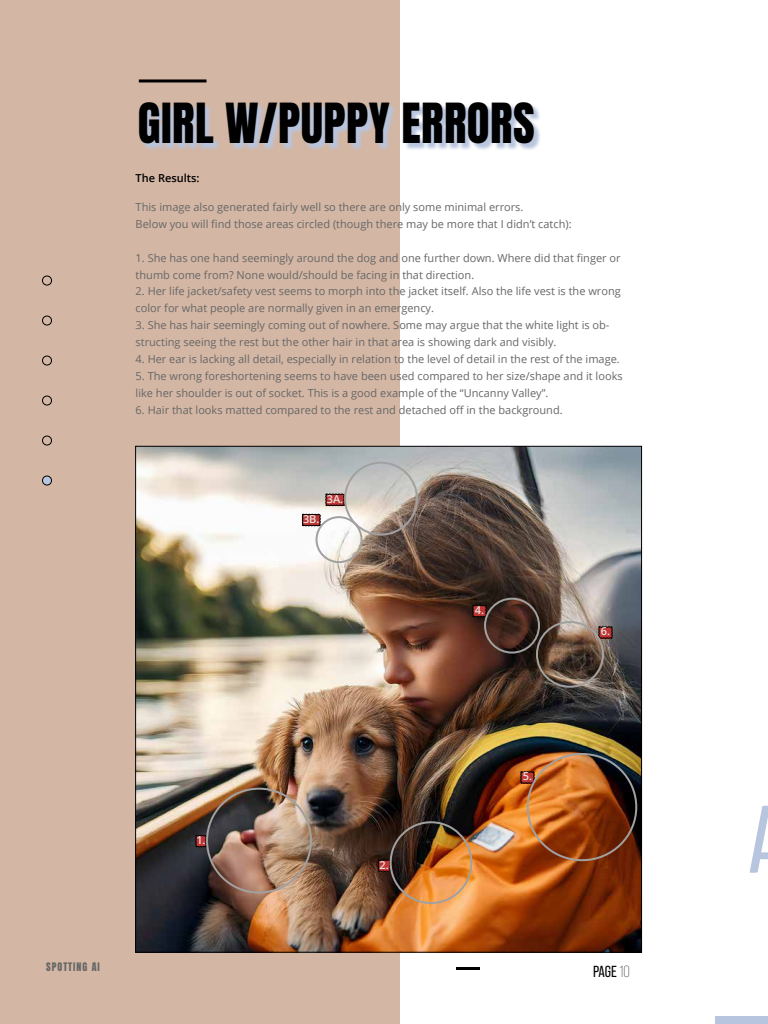
<style>
.page{position:relative;width:768px;height:1024px;background:#fff}
.page>*{position:absolute;margin:0;border:0;box-sizing:border-box;transform-origin:0 0}
.t1{font:95px "Bebas Neue";color:#b8c5de}
.t2{font:47px "Anton";letter-spacing:.01em;color:#000}
.t3{font:16px "Bebas Neue Pro";color:#000}
.t4{font:11px/17px "Open Sans";color:#676767}
.t5{font:600 11px "Open Sans";color:#e5e3e0}
.t6{font:600 11px "Open Sans";color:#000}
.t7{font:10px "Anton";letter-spacing:.1em;color:#676767}
.s1{font-weight:300}
</style>
<div class="page">
<div style="left:0;top:0;width:400px;height:1024px;background:#d3b6a4"></div>
<div style="left:42px;top:275px;width:10px;height:11px;border:1px solid #000;border-radius:50%"></div>
<div style="left:42px;top:316px;width:10px;height:10px;border:1px solid #000;border-radius:50%"></div>
<div style="left:42px;top:356px;width:10px;height:10px;border:1px solid #000;border-radius:50%"></div>
<div style="left:42px;top:396px;width:10px;height:10px;border:1px solid #000;border-radius:50%"></div>
<div style="left:42px;top:436px;width:10px;height:10px;border:1px solid #000;border-radius:50%"></div>
<div style="left:42px;top:476px;width:9px;height:9px;background:#b8c5de;border-radius:50%"></div>
<div style="left:42px;top:476px;width:10px;height:10px;border:1px solid #000;border-radius:50%"></div>
<svg style="left:142px;top:105px;width:398px;height:45px"></svg>
<img style="left:137px;top:448px;width:503px;height:503px">
<svg style="left:472px;top:605px;width:15px;height:12px"></svg>
<div style="left:484px;top:598px;width:56px;height:56px;border:2px solid #a1a1a1;border-radius:50%"></div>
<svg style="left:520px;top:771px;width:15px;height:13px"></svg>
<div style="left:527px;top:753px;width:110px;height:108px;border:2px solid #a1a1a1;border-radius:50%"></div>
<svg style="left:598px;top:626px;width:15px;height:13px"></svg>
<div style="left:536px;top:621px;width:68px;height:67px;border:2px solid #a1a1a1;border-radius:50%"></div>
<svg style="left:302px;top:514px;width:19px;height:12px"></svg>
<div style="left:316px;top:516px;width:47px;height:47px;border:2px solid #a1a1a1;border-radius:50%"></div>
<svg style="left:325px;top:494px;width:20px;height:12px"></svg>
<div style="left:344px;top:462px;width:74px;height:74px;border:2px solid #a1a1a1;border-radius:50%"></div>
<svg style="left:378px;top:860px;width:13px;height:12px"></svg>
<div style="left:390px;top:821px;width:82px;height:83px;border:2px solid #a1a1a1;border-radius:50%"></div>
<svg style="left:195px;top:835px;width:11px;height:12px"></svg>
<div style="left:206px;top:788px;width:106px;height:106px;border:2px solid #a1a1a1;border-radius:50%"></div>
<hr style="left:456px;top:967px;width:24px;height:3px;background:#000">
<hr style="left:139px;top:79px;width:68px;height:3px;background:#000">
<h2 class="t2" style="left:138px;top:99px;width:399px">GIRL W/PUPPY ERRORS</h2>
<p class="t6" style="left:136px;top:170px;width:65px">The Results:</p>
<p class="t4" style="left:136px;top:198px;width:438px">This image also generated fairly well so there are only some minimal errors.<br>Below you will find those areas circled (though there may be more that I didn’t catch):</p>
<p class="t4" style="left:136px;top:249px;width:487px">1. She has one hand seemingly around the dog and one further down. Where did that finger or thumb come from? None would/should be facing in that direction.</p>
<p class="t4" style="left:136px;top:283px;width:487px">2. Her life jacket/safety vest seems to morph into the jacket itself. Also the life vest is the wrong color for what people are normally given in an emergency.</p>
<p class="t4" style="left:136px;top:317px;width:475px">3. She has hair seemingly coming out of nowhere. Some may argue that the white light is ob&shy;structing seeing the rest but the other hair in that area is showing dark and visibly.</p>
<p class="t4" style="left:136px;top:351px;width:486px">4. Her ear is lacking all detail, especially in relation to the level of detail in the rest of the image.</p>
<p class="t4" style="left:136px;top:368px;width:489px">5. The wrong foreshortening seems to have been used compared to her size/shape and it looks like her shoulder is out of socket. This is a good example of the “Uncanny Valley”.</p>
<p class="t4" style="left:136px;top:402px;width:429px">6. Hair that looks matted compared to the rest and detached off in the background.</p>
<p class="t5" style="left:303px;top:511px;width:18px">3B.</p>
<p class="t5" style="left:327px;top:491px;width:18px">3A.</p>
<p class="t5" style="left:475px;top:602px;width:11px">4.</p>
<p class="t5" style="left:601px;top:624px;width:11px">6.</p>
<p class="t7" style="left:46px;top:962px;width:55px">SPOTTING AI</p>
<p class="t5" style="left:196px;top:833px;width:11px">1.</p>
<p class="t5" style="left:380px;top:857px;width:11px">2.</p>
<p class="t5" style="left:523px;top:769px;width:11px">5.</p>
<h3 class="t3" style="left:593px;top:962px;width:38px">PAGE <span class="s1">10</span></h3>
<h1 class="t1" style="left:748px;top:788px;width:42px">A</h1>
<h1 class="t1" style="left:698px;top:1028px;width:17px;rotate:-90deg">I</h1>
</div>
